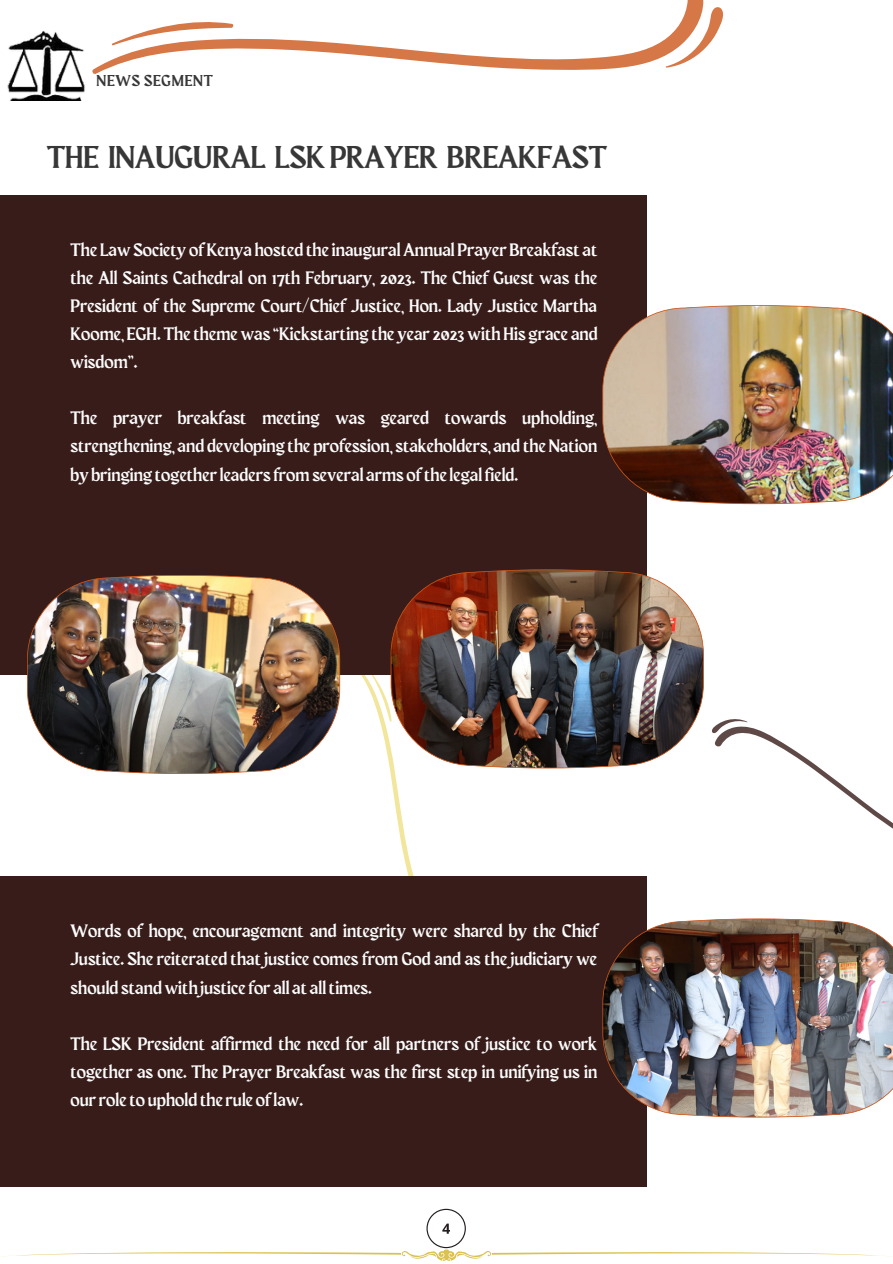
<style>
.page{position:relative;width:893px;height:1264px;background:#fff}
.page>*{position:absolute;margin:0;border:0;box-sizing:border-box;transform-origin:0 0}
.t1{font:31.5px "Maragsa Display";color:#373737}
.t2{font:18px/28px "Maragsa Display";color:#fcfcfc;text-align:justify}
.t3{font:15.75px "Maragsa Display";letter-spacing:.05em;color:#373737}
</style>
<div class="page">
<svg style="left:353px;top:674px;width:61px;height:202px"></svg>
<div style="left:0;top:195px;width:646px;height:479px;background:#371c19"></div>
<svg style="left:712px;top:719px;width:180px;height:109px"></svg>
<img style="left:7px;top:31px;width:78px;height:70px">
<svg style="left:92px;top:0;width:612px;height:74px"></svg>
<svg style="left:111px;top:18px;width:123px;height:28px"></svg>
<svg style="left:665px;top:6px;width:58px;height:62px"></svg>
<div style="left:0;top:876px;width:646px;height:310px;background:#371c19"></div>
<img style="left:27px;top:575px;width:313px;height:199px">
<img style="left:390px;top:569px;width:313px;height:199px">
<img style="left:602px;top:305px;width:290px;height:199px">
<img style="left:602px;top:918px;width:290px;height:199px">
<svg style="left:1px;top:1208px;width:891px;height:53px"></svg>
<p class="t3" style="left:96px;top:74px;width:118px">NEWS SEGMENT</p>
<p class="t1" style="left:47px;top:143px;width:561px">THE INAUGURAL LSK PRAYER BREAKFAST</p>
<p class="t2" style="left:70px;top:237px;width:528px">The Law Society of Kenya hosted the inaugural Annual Prayer Breakfast at the All Saints Cathedral on 17th February, 2023. The Chief Guest was the President of the Supreme Court/Chief Justice, Hon. Lady Justice Martha Koome, EGH. The theme was “Kickstarting the year 2023 with His grace and wisdom”.</p>
<p class="t2" style="left:70px;top:405px;width:528px">The prayer breakfast meeting was geared towards upholding, strengthening, and developing the profession, stakeholders, and the Nation by bringing together leaders fromseveral arms ofthe legalfield.</p>
<p class="t2" style="left:70px;top:918px;width:529px">Words of hope, encouragement and integrity were shared by the Chief Justice. She reiterated that justice comes from God and as the judiciary we should stand with justice for all at alltimes.</p>
<p class="t2" style="left:70px;top:1030px;width:528px">The LSK President affirmed the need for all partners of justice to work together as one. The Prayer Breakfast was the first step in unifying us in our role to uphold the rule oflaw.</p>
</div>
